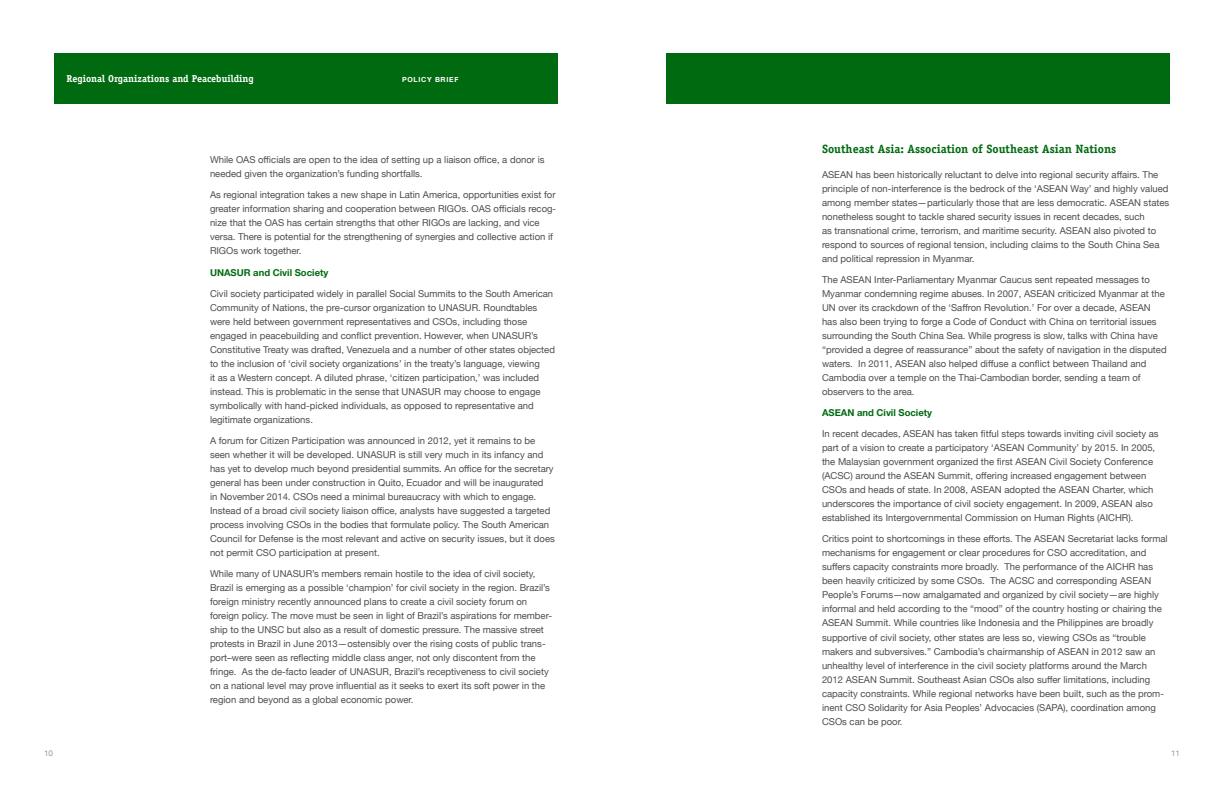
<style>
.page{position:relative;width:1224px;height:792px;background:#fff}
.page>*{position:absolute;margin:0;border:0;box-sizing:border-box;transform-origin:0 0}
.t1{font:700 12px "Officina Serif";color:#006a10}
.t2{font:700 10px "Officina Serif";color:#fff}
.t3{font:9.5px/14px "Helvetica Neue";color:#4d4d4f}
.t4{font:700 9.5px "Helvetica Neue";color:#006a10}
.t5{font:8px "Helvetica Neue";color:#939598}
.t6{font:700 7px "Helvetica Neue";letter-spacing:.1em;color:#fff}
</style>
<div class="page">
<div style="left:54px;top:53px;width:504px;height:51px;background:#006a10"></div>
<div style="left:666px;top:53px;width:504px;height:51px;background:#006a10"></div>
<p class="t2" style="left:66px;top:73px;width:189px">Regional Organizations and Peacebuilding</p>
<p class="t6" style="left:402px;top:73px;width:58px">POLICY BRIEF</p>
<p class="t3" style="left:210px;top:152px;width:336px">While OAS officials are open to the idea of setting up a liaison office, a donor is needed given the organization’s funding shortfalls.</p>
<p class="t3" style="left:210px;top:187px;width:348px">As regional integration takes a new shape in Latin America, opportunities exist for greater information sharing and cooperation between RIGOs. OAS officials recog&shy;nize that the OAS has certain strengths that other RIGOs are lacking, and vice versa. There is potential for the strengthening of synergies and collective action if RIGOs work together.</p>
<p class="t4" style="left:210px;top:264px;width:120px">UNASUR and Civil Society</p>
<p class="t3" style="left:210px;top:286px;width:347px">Civil society participated widely in parallel Social Summits to the South American Community of Nations, the pre-cursor organization to UNASUR. Roundtables were held between government representatives and CSOs, including those engaged in peacebuilding and conflict prevention. However, when UNASUR’s Constitutive Treaty was drafted, Venezuela and a number of other states objected to the inclusion of ‘civil society organizations’ in the treaty’s language, viewing<br>it as a Western concept. A diluted phrase, ‘citizen participation,’ was included instead. This is problematic in the sense that UNASUR may choose to engage symbolically with hand-picked individuals, as opposed to representative and legitimate organizations.</p>
<p class="t3" style="left:210px;top:433px;width:346px">A forum for Citizen Participation was announced in 2012, yet it remains to be seen whether it will be developed. UNASUR is still very much in its infancy and has yet to develop much beyond presidential summits. An office for the secretary general has been under construction in Quito, Ecuador and will be inaugurated<br>in November 2014. CSOs need a minimal bureaucracy with which to engage.<br>Instead of a broad civil society liaison office, analysts have suggested a targeted process involving CSOs in the bodies that formulate policy. The South American Council for Defense is the most relevant and active on security issues, but it does not permit CSO participation at present.</p>
<p class="t3" style="left:210px;top:566px;width:344px">While many of UNASUR’s members remain hostile to the idea of civil society, Brazil is emerging as a possible ‘champion’ for civil society in the region. Brazil’s foreign ministry recently announced plans to create a civil society forum on foreign policy. The move must be seen in light of Brazil’s aspirations for member&shy;ship to the UNSC but also as a result of domestic pressure. The massive street protests in Brazil in June 2013—ostensibly over the rising costs of public trans&shy;port–were seen as reflecting middle class anger, not only discontent from the fringe. As the de-facto leader of UNASUR, Brazil’s receptiveness to civil society on a national level may prove influential as it seeks to exert its soft power in the region and beyond as a global economic power.</p>
<p class="t1" style="left:822px;top:142px;width:296px">Southeast Asia: Association of Southeast Asian Nations</p>
<p class="t3" style="left:822px;top:167px;width:349px">ASEAN has been historically reluctant to delve into regional security affairs. The principle of non-interference is the bedrock of the ‘ASEAN Way’ and highly valued among member states—particularly those that are less democratic. ASEAN states nonetheless sought to tackle shared security issues in recent decades, such<br>as transnational crime, terrorism, and maritime security. ASEAN also pivoted to respond to sources of regional tension, including claims to the South China Sea and political repression in Myanmar.</p>
<p class="t3" style="left:822px;top:272px;width:346px">The ASEAN Inter-Parliamentary Myanmar Caucus sent repeated messages to Myanmar condemning regime abuses. In 2007, ASEAN criticized Myanmar at the UN over its crackdown of the ‘Saffron Revolution.’ For over a decade, ASEAN has also been trying to forge a Code of Conduct with China on territorial issues surrounding the South China Sea. While progress is slow, talks with China have “provided a degree of reassurance” about the safety of navigation in the disputed waters. In 2011, ASEAN also helped diffuse a conflict between Thailand and Cambodia over a temple on the Thai-Cambodian border, sending a team of observers to the area.</p>
<p class="t4" style="left:822px;top:404px;width:112px">ASEAN and Civil Society</p>
<p class="t3" style="left:822px;top:426px;width:338px">In recent decades, ASEAN has taken fitful steps towards inviting civil society as part of a vision to create a participatory ‘ASEAN Community’ by 2015. In 2005, the Malaysian government organized the first ASEAN Civil Society Conference (ACSC) around the ASEAN Summit, offering increased engagement between CSOs and heads of state. In 2008, ASEAN adopted the ASEAN Charter, which underscores the importance of civil society engagement. In 2009, ASEAN also established its Intergovernmental Commission on Human Rights (AICHR).</p>
<p class="t3" style="left:822px;top:531px;width:347px">Critics point to shortcomings in these efforts. The ASEAN Secretariat lacks formal mechanisms for engagement or clear procedures for CSO accreditation, and suffers capacity constraints more broadly. The performance of the AICHR has been heavily criticized by some CSOs. The ACSC and corresponding ASEAN People’s Forums—now amalgamated and organized by civil society—are highly informal and held according to the “mood” of the country hosting or chairing the ASEAN Summit. While countries like Indonesia and the Philippines are broadly supportive of civil society, other states are less so, viewing CSOs as “trouble makers and subversives.” Cambodia’s chairmanship of ASEAN in 2012 saw an unhealthy level of interference in the civil society platforms around the March 2012 ASEAN Summit. Southeast Asian CSOs also suffer limitations, including capacity constraints. While regional networks have been built, such as the prom&shy;inent CSO Solidarity for Asia Peoples’ Advocacies (SAPA), coordination among CSOs can be poor.</p>
<p class="t5" style="left:44px;top:746px;width:10px">10</p>
<p class="t5" style="left:1171px;top:746px;width:10px">11</p>
</div>
